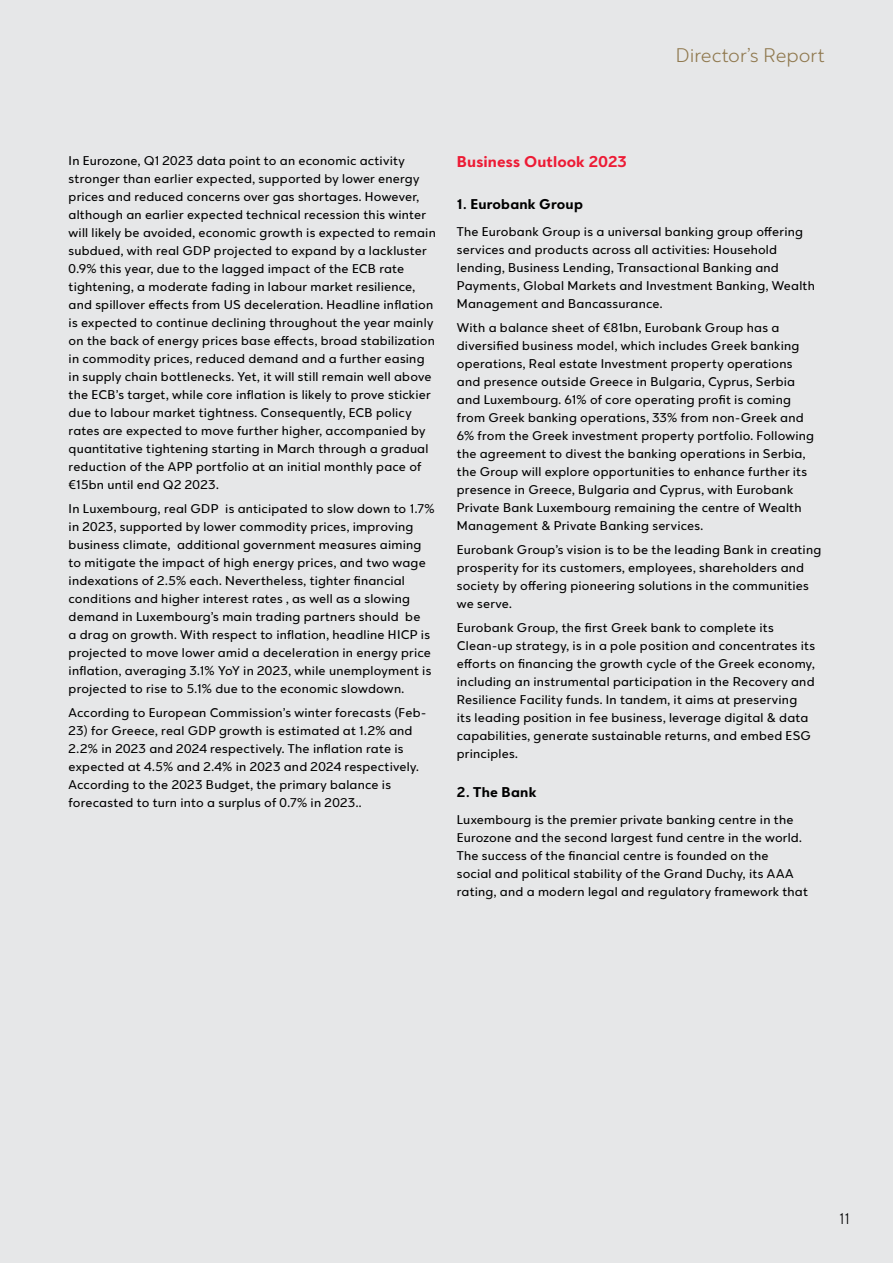
<style>
.page{position:relative;width:893px;height:1263px;background:#e6e7e8}
.page>*{position:absolute;margin:0;border:0;box-sizing:border-box;transform-origin:0 0}
.t1{font:300 21px "Eurobank Sans";color:#90794f}
.t2{font:700 16.5px "Eurobank Sans";letter-spacing:.01em;color:#ed1b35}
.t3{font:300 16.5px "Eurobank Sans";color:#000}
.t4{font:700 15px "Eurobank Sans";letter-spacing:.01em;color:#000}
.t5{font:13.5px/18px "Eurobank Sans";letter-spacing:.015em;color:#000}
</style>
<div class="page">
<h1 class="t1" style="left:676px;top:43px;width:150px">Director’s Report</h1>
<p class="t5" style="left:69px;top:152px;width:369px">In Eurozone, Q1 2023 data point to an economic activity stronger than earlier expected, supported by lower energy prices and reduced concerns over gas shortages. However, although an earlier expected technical recession this winter will likely be avoided, economic growth is expected to remain subdued, with real GDP projected to expand by a lackluster 0.9% this year, due to the lagged impact of the ECB rate tightening, a moderate fading in labour market resilience, and spillover effects from US deceleration. Headline inflation is expected to continue declining throughout the year mainly on the back of energy prices base effects, broad stabilization in commodity prices, reduced demand and a further easing in supply chain bottlenecks. Yet, it will still remain well above the ECB’s target, while core inflation is likely to prove stickier due to labour market tightness. Consequently, ECB policy rates are expected to move further higher, accompanied by quantitative tightening starting in March through a gradual reduction of the APP portfolio at an initial monthly pace of €15bn until end Q2 2023.</p>
<p class="t5" style="left:69px;top:500px;width:367px">In Luxembourg, real GDP is anticipated to slow down to 1.7% in 2023, supported by lower commodity prices, improving business climate, additional government measures aiming to mitigate the impact of high energy prices, and two wage indexations of 2.5% each. Nevertheless, tighter financial conditions and higher interest rates , as well as a slowing demand in Luxembourg’s main trading partners should be<br>a drag on growth. With respect to inflation, headline HICP is projected to move lower amid a deceleration in energy price inflation, averaging 3.1% YoY in 2023, while unemployment is projected to rise to 5.1% due to the economic slowdown.</p>
<p class="t5" style="left:69px;top:704px;width:359px">According to European Commission’s winter forecasts (Feb-</p>
<p class="t5" style="left:69px;top:722px;width:352px">23) for Greece, real GDP growth is estimated at 1.2% and 2.2% in 2023 and 2024 respectively. The inflation rate is expected at 4.5% and 2.4% in 2023 and 2024 respectively.<br>According to the 2023 Budget, the primary balance is forecasted to turn into a surplus of 0.7% in 2023..</p>
<p class="t2" style="left:457px;top:152px;width:172px">Business Outlook 2023</p>
<p class="t4" style="left:457px;top:195px;width:128px">1. Eurobank Group</p>
<p class="t5" style="left:457px;top:223px;width:360px">The Eurobank Group is a universal banking group offering services and products across all activities: Household lending, Business Lending, Transactional Banking and Payments, Global Markets and Investment Banking, Wealth Management and Bancassurance.</p>
<p class="t5" style="left:457px;top:319px;width:359px">With a balance sheet of €81bn, Eurobank Group has a diversified business model, which includes Greek banking operations, Real estate Investment property operations and presence outside Greece in Bulgaria, Cyprus, Serbia and Luxembourg. 61% of core operating profit is coming from Greek banking operations, 33% from non-Greek and 6% from the Greek investment property portfolio. Following the agreement to divest the banking operations in Serbia, the Group will explore opportunities to enhance further its presence in Greece, Bulgaria and Cyprus, with Eurobank Private Bank Luxembourg remaining the centre of Wealth Management &amp; Private Banking services.</p>
<p class="t5" style="left:457px;top:541px;width:366px">Eurobank Group’s vision is to be the leading Bank in creating prosperity for its customers, employees, shareholders and society by offering pioneering solutions in the communities we serve.</p>
<p class="t5" style="left:457px;top:619px;width:360px">Eurobank Group, the first Greek bank to complete its Clean-up strategy, is in a pole position and concentrates its efforts on financing the growth cycle of the Greek economy, including an instrumental participation in the Recovery and Resilience Facility funds. In tandem, it aims at preserving<br>its leading position in fee business, leverage digital &amp; data capabilities, generate sustainable returns, and embed ESG principles.</p>
<p class="t4" style="left:457px;top:783px;width:81px">2. The Bank</p>
<p class="t5" style="left:457px;top:811px;width:353px">Luxembourg is the premier private banking centre in the Eurozone and the second largest fund centre in the world.<br>The success of the financial centre is founded on the<br>social and political stability of the Grand Duchy, its AAA rating, and a modern legal and regulatory framework that</p>
<p class="t3" style="left:839px;top:1209px;width:13px">11</p>
</div>
